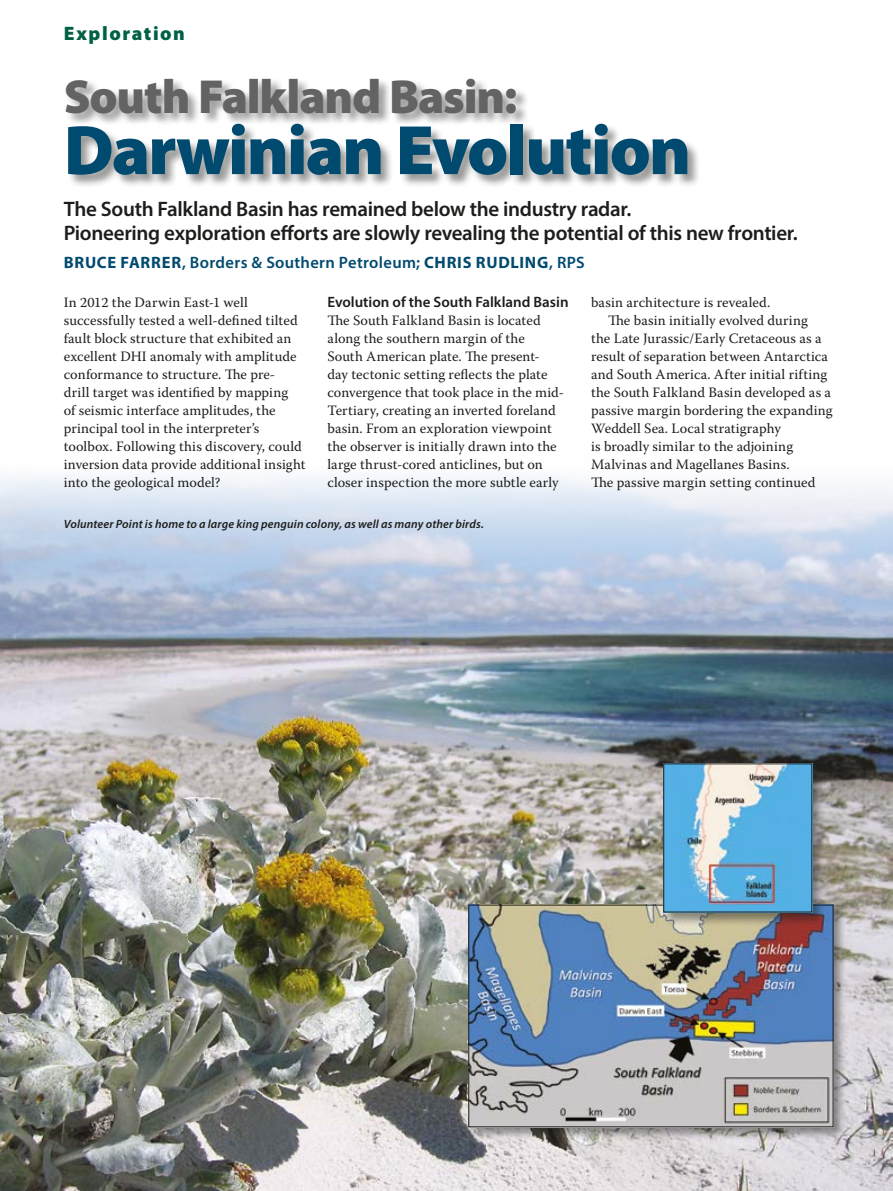
<style>
.page{position:relative;width:893px;height:1191px;background:#fff}
.page>*{position:absolute;margin:0;border:0;box-sizing:border-box;transform-origin:0 0}
.Title_02_36pt_BL{font:900 70.5px "Myriad Pro";letter-spacing:-.03em;color:#004a6f}
.Title_02_36pt_BL-2{font:900 48px "Myriad Pro";letter-spacing:-.025em;color:#646363}
.Subtitle_02_14pt_SB{font:600 21px "Myriad Pro";letter-spacing:-.015em;color:#1d1d1b}
.Category_Header{font:900 19.5px "Myriad Pro";letter-spacing:.08em;color:#006046}
.Author_Bar{font:600 16.5px "Myriad Pro";letter-spacing:.02em;color:#004a6f}
.Text_-_Crosshead{font:600 15px "Myriad Pro";color:#1d1d1b}
.Text_-_No_Indent{font:14.25px/18px "Warnock Pro";letter-spacing:.005em;color:#1d1d1b}
.Text{font:14.25px/18px "Warnock Pro";letter-spacing:.01em;color:#1d1d1b}
.t1{font:italic 600 12px "Myriad Pro";letter-spacing:.01em;color:#1d1d1b}
.s1{font-weight:700}
</style>
<div class="page">
<img style="left:0;top:476px;width:893px;height:715px">
<div style="left:65px;top:77px;width:635px;height:111px;background:#1d1d1b;opacity:.45"></div>
<div style="left:467px;top:903px;width:380px;height:237px;background:#1d1d1b;opacity:.45"></div>
<img style="left:470px;top:906px;width:361px;height:219px">
<div style="left:468px;top:904px;width:365px;height:223px;border:1px solid #1d1d1b"></div>
<div style="left:662px;top:762px;width:164px;height:163px;background:#1d1d1b;opacity:.45"></div>
<img style="left:665px;top:765px;width:145px;height:145px">
<p class="Category_Header" style="left:64px;top:22px;width:123px">Exploration</p>
<p class="Title_02_36pt_BL-2" style="left:64px;top:69px;width:455px">South Falkland Basin:</p>
<p class="Title_02_36pt_BL" style="left:64px;top:110px;width:629px">Darwinian Evolution</p>
<p class="Subtitle_02_14pt_SB" style="left:64px;top:195px;width:569px">The South Falkland Basin has remained below the industry radar.</p>
<p class="Subtitle_02_14pt_SB" style="left:64px;top:219px;width:736px">Pioneering exploration efforts are slowly revealing the potential of this new frontier.</p>
<p class="Author_Bar" style="left:64px;top:251px;width:522px"><span class="s1">BRUCE FARRER</span>, Borders &amp; Southern Petroleum; <span class="s1">CHRIS RUDLING</span>, RPS</p>
<p class="Text_-_No_Indent" style="left:64px;top:293px;width:243px">In 2012 the Darwin East-1 well successfully tested a well-defined tilted fault block structure that exhibited an excellent DHI anomaly with amplitude conformance to structure. The pre-<br>drill target was identified by mapping<br>of seismic interface amplitudes, the principal tool in the interpreter’s toolbox. Following this discovery, could inversion data provide additional insight into the geological model?</p>
<p class="Text_-_Crosshead" style="left:327px;top:293px;width:243px">Evolution of the South Falkland Basin</p>
<p class="Text_-_No_Indent" style="left:327px;top:311px;width:238px">The South Falkland Basin is located along the southern margin of the<br>South American plate. The present&shy;day tectonic setting reflects the plate convergence that took place in the mid-Tertiary, creating an inverted foreland basin. From an exploration viewpoint the observer is initially drawn into the large thrust-cored anticlines, but on closer inspection the more subtle early</p>
<p class="t1" style="left:64px;top:516px;width:422px">Volunteer Point is home to a large king penguin colony, as well as many other birds.</p>
<p class="Text_-_No_Indent" style="left:591px;top:293px;width:181px">basin architecture is revealed.</p>
<p class="Text" style="left:591px;top:311px;width:243px;text-indent:17px">The basin initially evolved during<br>the Late Jurassic/Early Cretaceous as a result of separation between Antarctica and South America. After initial rifting the South Falkland Basin developed as a passive margin bordering the expanding Weddell Sea. Local stratigraphy<br>is broadly similar to the adjoining Malvinas and Magellanes Basins.<br>The passive margin setting continued</p>
</div>
